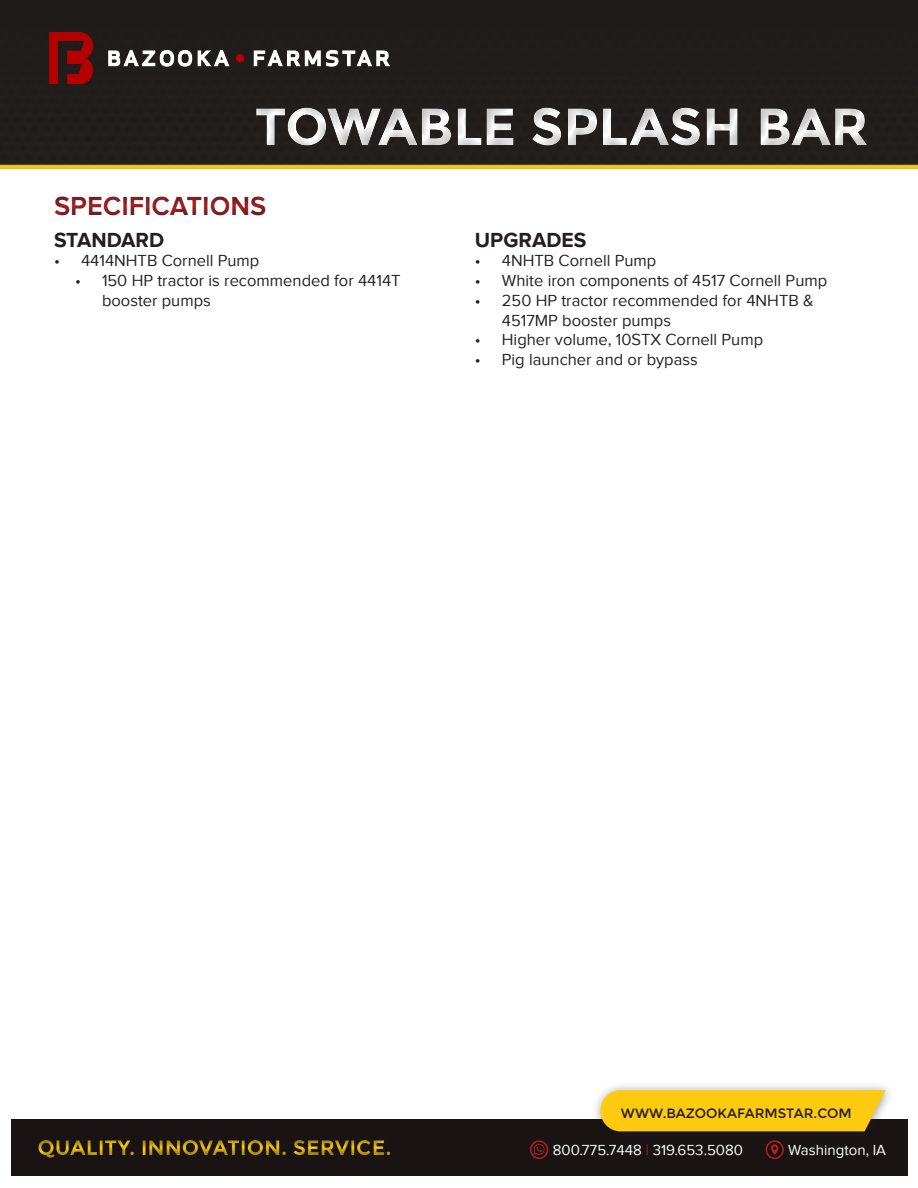
<style>
.page{position:relative;width:918px;height:1188px;background:#fff}
.page>*{position:absolute;margin:0;border:0;box-sizing:border-box;transform-origin:0 0}
.t1{font:700 52.5px "Montserrat";letter-spacing:-.005em;color:#fff}
.t2{font:700 27px "Proxima Nova";color:#b11f24}
.t3{font:700 21px "Montserrat";color:#fecb10}
.t4{font:700 21px "Proxima Nova";color:#231f20}
.t5{font:16.5px/19.8px "Proxima Nova";color:#231f20}
.t6{font:15px "Proxima Nova";color:#fff}
.t7{font:13.5px "Montserrat";color:#231f20}
.s1{color:#b12023}
</style>
<div class="page">
<svg style="left:55px;top:196px;width:211px;height:20px"></svg>
<div style="left:0;top:0;width:918px;height:168px;background:#231f20"></div>
<img style="left:50px;top:33px;width:339px;height:50px">
<svg style="left:0;top:164px;width:918px;height:5px;background:#d1a711"></svg>
<div style="left:11px;top:1120px;width:897px;height:55px;background:#191413"></div>
<div style="left:530px;top:1140px;width:18px;height:19px;border:2px solid #b31f24;border-radius:50%"></div>
<svg style="left:534px;top:1144px;width:11px;height:11px"></svg>
<div style="left:766px;top:1140px;width:18px;height:19px;border:2px solid #b31f24;border-radius:50%"></div>
<svg style="left:771px;top:1144px;width:8px;height:11px"></svg>
<div style="left:591px;top:1081px;width:304px;height:62px;background:#231f20;opacity:.43"></div>
<svg style="left:600px;top:1090px;width:286px;height:41px;background:#f7c717"></svg>
<div style="left:34px;top:1133px;width:371px;height:30px;background:#191413"></div>
<h1 class="t1" style="left:255px;top:95px;width:616px">TOWABLE SPLASH BAR</h1>
<h2 class="t2" style="left:54px;top:191px;width:214px">SPECIFICATIONS</h2>
<h2 class="t4" style="left:54px;top:228px;width:112px">STANDARD</h2>
<p class="t5" style="left:54px;top:251px;width:207px">• 4414NHTB Cornell Pump</p>
<p class="t5" style="left:102px;top:270px;width:300px;text-indent:-27px">• 150 HP tractor is recommended for 4414T booster pumps</p>
<h2 class="t4" style="left:475px;top:228px;width:113px">UPGRADES</h2>
<p class="t5" style="left:475px;top:251px;width:183px">• 4NHTB Cornell Pump</p>
<p class="t5" style="left:475px;top:270px;width:354px">• White iron components of 4517 Cornell Pump</p>
<p class="t5" style="left:502px;top:290px;width:313px;text-indent:-27px">• 250 HP tractor recommended for 4NHTB &amp;<br>4517MP booster pumps</p>
<p class="t5" style="left:475px;top:330px;width:290px">• Higher volume, 10STX Cornell Pump</p>
<p class="t5" style="left:475px;top:350px;width:224px">• Pig launcher and or bypass</p>
<p class="t3" style="left:37px;top:1135px;width:356px">QUALITY. INNOVATION. SERVICE.</p>
<p class="t7" style="left:621px;top:1105px;width:232px">WWW.BAZOOKAFARMSTAR.COM</p>
<p class="t6" style="left:553px;top:1141px;width:192px">800.775.7448 <span class="s1">|</span> 319.653.5080</p>
<p class="t6" style="left:788px;top:1141px;width:99px">Washington, IA</p>
</div>
